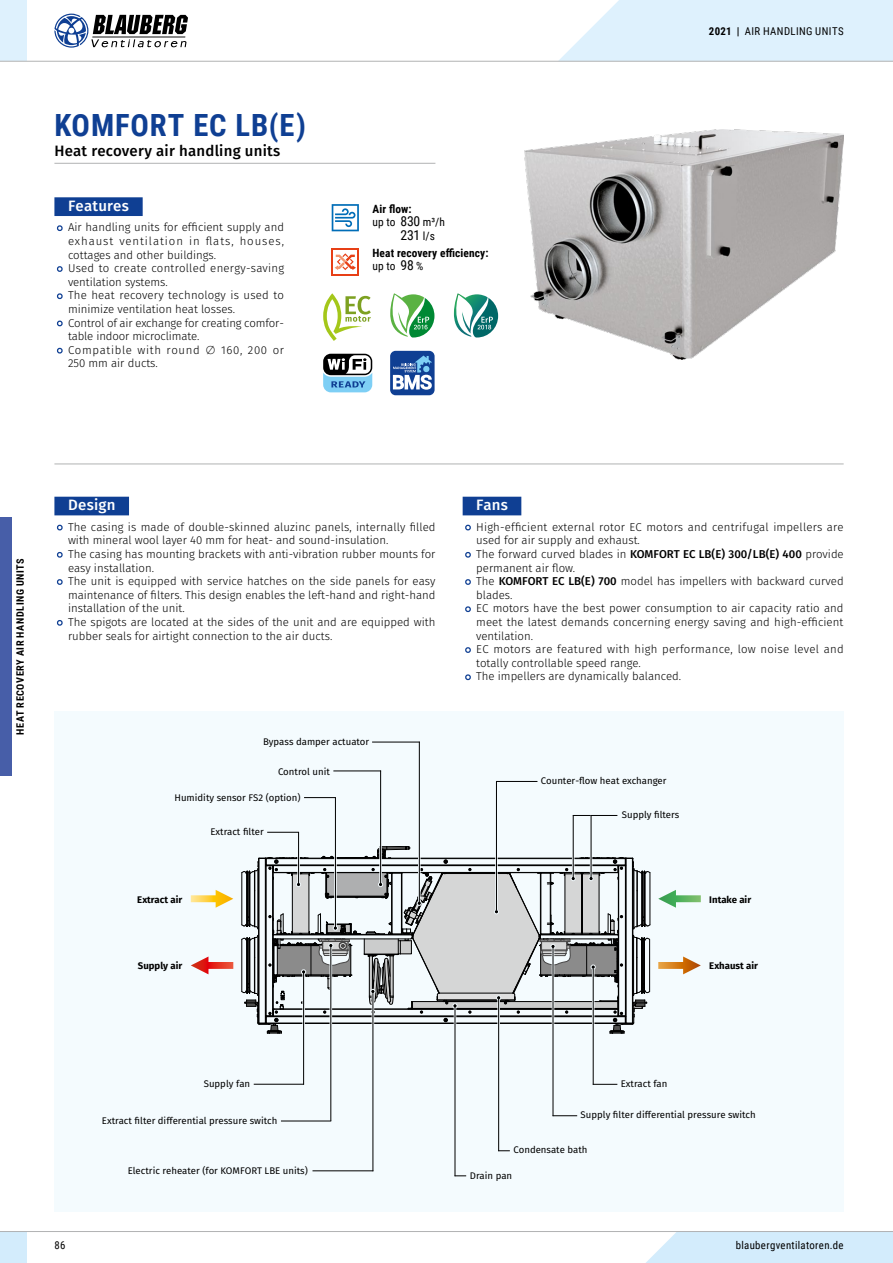
<style>
.page{position:relative;width:893px;height:1263px;background:#fff}
.page>*{position:absolute;margin:0;border:0;box-sizing:border-box;transform-origin:0 0}
.t1{font:700 30.6px "Roboto Condensed";letter-spacing:.03em;color:#0f3f93}
.t2{font:500 15px "Fira Sans";letter-spacing:.015em;color:#000}
.t3{font:500 15px "Fira Sans";letter-spacing:.015em;color:#fff}
.t4{font:13.65px "Roboto Condensed";color:#000}
.t5{font:300 11.4px/13.6px "Fira Sans";color:#000}
.t6{font:700 11.4px/13.6px "Roboto Condensed";letter-spacing:.01em;color:#000}
.t7{font:10.8px "Roboto Condensed";letter-spacing:.035em;color:#000}
.t8{font:700 10.2px "Roboto Condensed";letter-spacing:.055em;color:#000}
.t9{font:9.6px "Fira Sans";color:#000}
.t10{font:700 9.6px "Fira Sans";color:#000}
.s1{font-weight:400}
.s2{font-weight:400;font-size:13.65px}
.s3{font-size:11.4px}
.s4{font-weight:700}
.s5{font-weight:500}
</style>
<div class="page">
<div style="left:54px;top:711px;width:790px;height:500px;background:#f4fbfe"></div>
<hr style="left:650px;top:873px;width:1px;height:52px;background:#000">
<hr style="left:54px;top:163px;width:381px;height:1px;background:#b1b2b3">
<div style="left:54px;top:197px;width:89px;height:19px;background:#0f3f93"></div>
<svg style="left:56px;top:225px;width:7px;height:7px"></svg>
<svg style="left:57px;top:266px;width:6px;height:6px"></svg>
<svg style="left:56px;top:293px;width:7px;height:7px"></svg>
<svg style="left:56px;top:320px;width:7px;height:7px"></svg>
<svg style="left:56px;top:347px;width:7px;height:7px"></svg>
<hr style="left:54px;top:463px;width:790px;height:1px;background:#b1b2b3">
<div style="left:54px;top:497px;width:75px;height:18px;background:#0f3f93"></div>
<svg style="left:56px;top:524px;width:7px;height:7px"></svg>
<svg style="left:56px;top:551px;width:7px;height:7px"></svg>
<svg style="left:57px;top:579px;width:6px;height:6px"></svg>
<svg style="left:56px;top:620px;width:7px;height:6px"></svg>
<div style="left:463px;top:497px;width:58px;height:18px;background:#0f3f93"></div>
<svg style="left:465px;top:524px;width:6px;height:7px"></svg>
<svg style="left:465px;top:552px;width:6px;height:6px"></svg>
<svg style="left:465px;top:579px;width:6px;height:6px"></svg>
<svg style="left:465px;top:606px;width:6px;height:7px"></svg>
<svg style="left:465px;top:647px;width:6px;height:6px"></svg>
<svg style="left:465px;top:674px;width:6px;height:7px"></svg>
<hr style="left:298px;top:832px;width:1px;height:52px;background:#000">
<hr style="left:267px;top:832px;width:32px;height:1px;background:#000">
<hr style="left:335px;top:797px;width:1px;height:130px;background:#000">
<hr style="left:304px;top:797px;width:32px;height:1px;background:#000">
<hr style="left:496px;top:781px;width:1px;height:129px;background:#000">
<hr style="left:496px;top:781px;width:41px;height:1px;background:#000">
<hr style="left:591px;top:815px;width:1px;height:63px;background:#000">
<hr style="left:573px;top:815px;width:1px;height:63px;background:#000">
<svg style="left:574px;top:815px;width:43px;height:1px"></svg>
<hr style="left:333px;top:770px;width:48px;height:1px;background:#000">
<hr style="left:380px;top:770px;width:1px;height:114px;background:#000">
<hr style="left:372px;top:742px;width:48px;height:1px;background:#000">
<hr style="left:419px;top:742px;width:1px;height:160px;background:#000">
<hr style="left:303px;top:972px;width:1px;height:113px;background:#000">
<hr style="left:254px;top:1084px;width:50px;height:1px;background:#000">
<hr style="left:330px;top:946px;width:1px;height:175px;background:#000">
<hr style="left:281px;top:1120px;width:50px;height:1px;background:#000">
<hr style="left:593px;top:969px;width:1px;height:116px;background:#000">
<svg style="left:593px;top:1084px;width:24px;height:1px"></svg>
<hr style="left:553px;top:948px;width:1px;height:168px;background:#000">
<svg style="left:553px;top:1115px;width:24px;height:1px"></svg>
<hr style="left:498px;top:998px;width:1px;height:153px;background:#000">
<hr style="left:455px;top:1006px;width:1px;height:170px;background:#000">
<svg style="left:498px;top:1149px;width:12px;height:3px"></svg>
<svg style="left:454px;top:1174px;width:12px;height:3px"></svg>
<svg style="left:242px;top:846px;width:408px;height:188px"></svg>
<hr style="left:372px;top:993px;width:1px;height:178px;background:#000">
<hr style="left:312px;top:1170px;width:61px;height:1px;background:#000">
<img style="left:525px;top:129px;width:319px;height:231px">
<svg style="left:332px;top:204px;width:27px;height:27px"></svg>
<div style="left:332px;top:248px;width:27px;height:27px;background:#e73f16"></div>
<div style="left:333px;top:250px;width:24px;height:24px;background:#fff"></div>
<svg style="left:335px;top:253px;width:21px;height:17px"></svg>
<svg style="left:390px;top:293px;width:44px;height:44px"></svg>
<svg style="left:453px;top:293px;width:45px;height:44px"></svg>
<div style="left:390px;top:351px;width:45px;height:44px;background:#0f3f93;border-radius:5px"></div>
<svg style="left:393px;top:356px;width:39px;height:34px"></svg>
<svg style="left:323px;top:293px;width:48px;height:48px"></svg>
<div style="left:323px;top:354px;width:49px;height:21px;background:#000;border-radius:8px"></div>
<svg style="left:323px;top:355px;width:49px;height:37px"></svg>
<svg style="left:658px;top:956px;width:43px;height:18px"></svg>
<svg style="left:191px;top:890px;width:42px;height:18px"></svg>
<svg style="left:658px;top:890px;width:43px;height:18px"></svg>
<svg style="left:191px;top:956px;width:42px;height:18px"></svg>
<div style="left:646px;top:1232px;width:247px;height:31px;background:#d3ecfc"></div>
<div style="left:0;top:1231px;width:27px;height:32px;background:#d3ecfc"></div>
<hr style="left:0;top:1231px;width:893px;height:1px;background:#b1b2b3">
<div style="left:0;top:0;width:27px;height:61px;background:#def1fd"></div>
<svg style="left:54px;top:14px;width:134px;height:34px"></svg>
<hr style="left:0;top:61px;width:893px;height:1px;background:#b1b2b3">
<svg style="left:558px;top:0;width:335px;height:62px;background:#e0f1fb"></svg>
<div style="left:0;top:517px;width:12px;height:259px;background:#475ea8"></div>
<h1 class="t1" style="left:54px;top:104px;width:253px">KOMFORT EC LB(E)</h1>
<h2 class="t2" style="left:54px;top:141px;width:227px">Heat recovery air handling units</h2>
<h2 class="t3" style="left:68px;top:195px;width:63px">Features</h2>
<p class="t5" style="left:68px;top:221px;width:218px">Air handling units for efficient supply and exhaust ventilation in flats, houses, cottages and other buildings.<br>Used to create controlled energy-saving ventilation systems.<br>The heat recovery technology is used to minimize ventilation heat losses.<br>Control of air exchange for creating comfor&shy;table indoor microclimate.<br>Compatible with round ∅ 160, 200 or 250 mm air ducts.</p>
<p class="t6" style="left:372px;top:201px;width:74px">Air flow:<br><span class="s1">up to</span> <span class="s2">830</span> <span class="s1">m³/h</span></p>
<p class="t4" style="left:401px;top:225px;width:36px">231 <span class="s3">l/s</span></p>
<p class="t6" style="left:372px;top:245px;width:117px">Heat recovery efficiency: <span class="s1">up to</span> <span class="s2">98</span> <span class="s1">%</span></p>
<p class="t7" style="left:709px;top:23px;width:136px"><span class="s4">2021 |</span> AIR HANDLING UNITS</p>
<p class="t8" style="left:13px;top:734px;width:178px;rotate:-90deg">HEAT RECOVERY AIR HANDLING UNITS</p>
<h2 class="t3" style="left:68px;top:494px;width:49px">Design</h2>
<p class="t5" style="left:68px;top:521px;width:369px">The casing is made of double-skinned aluzinc panels, internally filled with mineral wool layer 40 mm for heat- and sound-insulation.<br>The casing has mounting brackets with anti-vibration rubber mounts for easy installation.<br>The unit is equipped with service hatches on the side panels for easy maintenance of filters. This design enables the left-hand and right-hand installation of the unit.<br>The spigots are located at the sides of the unit and are equipped with rubber seals for airtight connection to the air ducts.</p>
<p class="t9" style="left:263px;top:735px;width:108px">Bypass damper actuator</p>
<p class="t9" style="left:278px;top:765px;width:53px">Control unit</p>
<p class="t9" style="left:174px;top:791px;width:128px">Humidity sensor FS2 (option)</p>
<p class="t9" style="left:210px;top:824px;width:55px">Extract filter</p>
<h2 class="t3" style="left:476px;top:494px;width:33px">Fans</h2>
<p class="t5" style="left:476px;top:521px;width:369px">High-efficient external rotor EC motors and centrifugal impellers are used for air supply and exhaust.<br>The forward curved blades in <span class="s5">KOMFORT EC LB(E) 300/LB(E) 400</span> provide permanent air flow.<br>The <span class="s5">KOMFORT EC LB(E) 700</span> model has impellers with backward curved blades.<br>EC motors have the best power consumption to air capacity ratio and meet the latest demands concerning energy saving and high-efficient ventilation.<br>EC motors are featured with high performance, low noise level and totally controllable speed range.<br>The impellers are dynamically balanced.</p>
<p class="t9" style="left:541px;top:774px;width:127px">Counter-flow heat exchanger</p>
<p class="t9" style="left:622px;top:808px;width:59px">Supply filters</p>
<p class="t10" style="left:137px;top:892px;width:46px">Extract air</p>
<p class="t10" style="left:709px;top:892px;width:43px">Intake air</p>
<p class="t10" style="left:138px;top:959px;width:46px">Supply air</p>
<p class="t10" style="left:709px;top:959px;width:50px">Exhaust air</p>
<p class="t9" style="left:204px;top:1077px;width:48px">Supply fan</p>
<p class="t9" style="left:102px;top:1113px;width:177px">Extract filter differential pressure switch</p>
<p class="t9" style="left:128px;top:1163px;width:182px">Electric reheater (for KOMFORT LBE units)</p>
<p class="t9" style="left:621px;top:1077px;width:48px">Extract fan</p>
<p class="t9" style="left:581px;top:1108px;width:177px">Supply filter differential pressure switch</p>
<p class="t9" style="left:513px;top:1143px;width:75px">Condensate bath</p>
<p class="t9" style="left:470px;top:1169px;width:44px">Drain pan</p>
<p class="t7" style="left:54px;top:1238px;width:13px">86</p>
<p class="t7" style="left:736px;top:1238px;width:109px">blaubergventilatoren.de</p>
</div>
